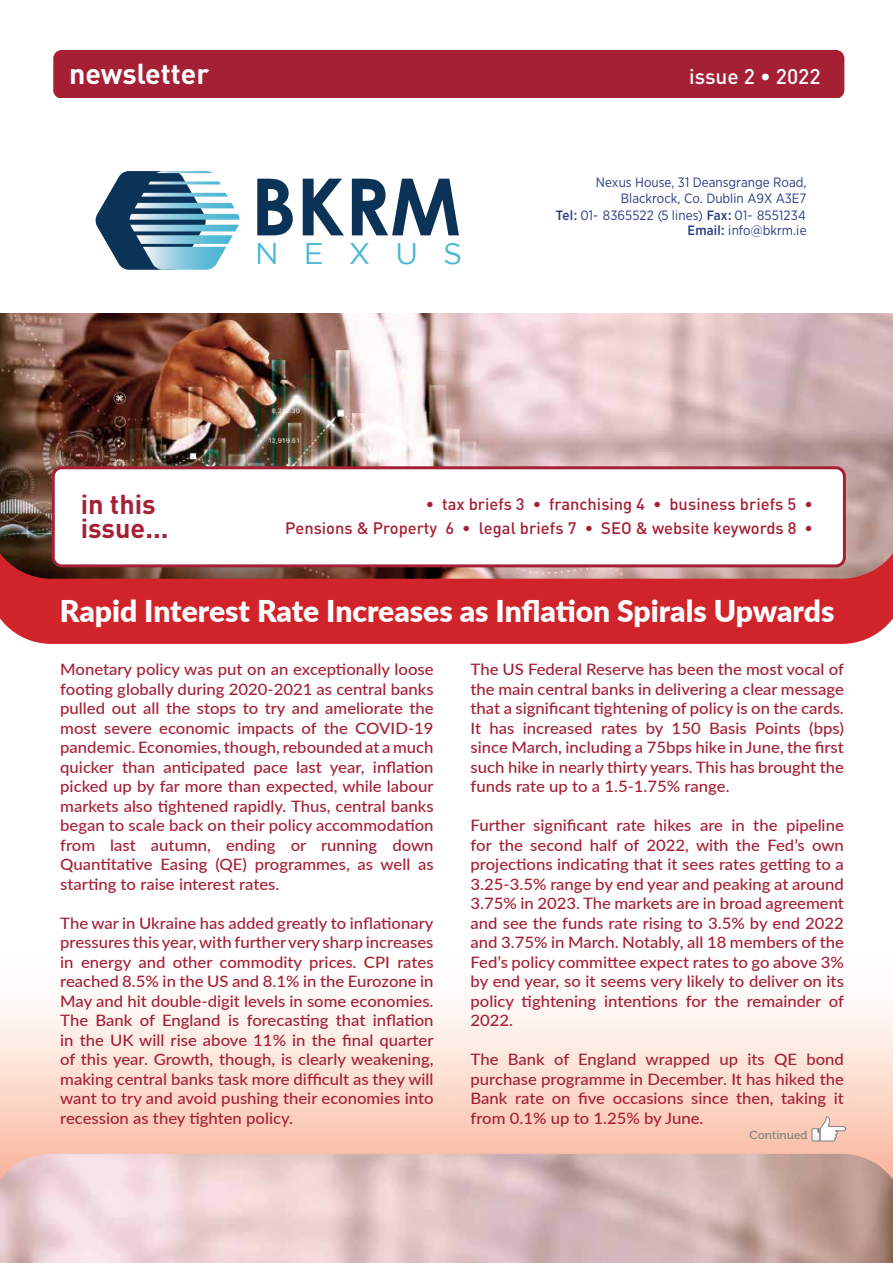
<style>
.page{position:relative;width:893px;height:1263px;background:#fff}
.page>*{position:absolute;margin:0;border:0;box-sizing:border-box;transform-origin:0 0}
.t1{font:700 79.05px "Century Gothic";color:#0b3358}
.t2{font:900 30px "Lato";color:#fff}
.t3{font:29.85px "Gotham";letter-spacing:.84em;color:#49b8d4}
.t4{font:700 28.5px "DIN";color:#fff}
.t5{font:700 27px/24px "DIN";color:#a62035}
.t6{font:500 21px "DIN";color:#fff}
.t7{font:500 16.5px/24px "DIN";color:#a62035;text-align:right}
.t8{font:500 15.75px/19.5px "Lato";color:#a62035;text-align:justify;scale:1.06 1}
.t9{font:13.5px/16.4px "Gotham Narrow";color:#2a3b86;text-align:right}
.t10{font:11.7px "Museo 500";color:#808180}
.s1{font-weight:500}
</style>
<div class="page">
<div style="left:53px;top:50px;width:791px;height:49px;background:#a62035;border-radius:9px"></div>
<div style="left:0;top:579px;width:893px;height:65px;background:#d1232a"></div>
<svg style="left:0;top:1003px;width:893px;height:151px;background:#fcddd1"></svg>
<img style="left:0;top:313px;width:893px;height:266px">
<img style="left:0;top:1154px;width:893px;height:109px">
<div style="left:53px;top:468px;width:791px;height:98px;background:#fff;border-radius:9px"></div>
<div style="left:52px;top:466px;width:794px;height:101px;border:3px solid #a62035;border-radius:9px"></div>
<svg style="left:812px;top:1116px;width:34px;height:25px"></svg>
<div style="left:812px;top:1129px;width:8px;height:12px;border:1px solid #808180"></div>
<div style="left:0;top:98px;width:893px;height:215px;background:#fff"></div>
<svg style="left:95px;top:171px;width:145px;height:99px"></svg>
<h3 class="t4" style="left:69px;top:54px;width:142px">newsletter</h3>
<h3 class="t6" style="left:689px;top:62px;width:133px">issue 2 • 2022</h3>
<h1 class="t1" style="left:251px;top:157px;width:212px">BKRM</h1>
<h3 class="t3" style="left:255px;top:237px;width:208px">NEXUS</h3>
<p class="t9" style="left:556px;top:174px;width:252px">Nexus House, 31 Deansgrange Road,<br>Blackrock, Co. Dublin A9X A3E7<br><span class="s1">Tel:</span> 01- 8365522 (5 lines) <span class="s1">Fax:</span> 01- 8551234</p>
<p class="t9" style="left:688px;top:222px;width:120px"><span class="s1">Email:</span> info@bkrm.ie</p>
<h3 class="t5" style="left:81px;top:491px;width:89px">in this issue...</h3>
<p class="t7" style="left:285px;top:491px;width:529px">• tax briefs 3 • franchising 4 • business briefs 5 •<br>Pensions &amp; Property 6 • legal briefs 7 • SEO &amp; website keywords 8 •</p>
<h2 class="t2" style="left:60px;top:589px;width:776px">Rapid Interest Rate Increases as Inflation Spirals Upwards</h2>
<p class="t8" style="left:60px;top:659px;width:354px">Monetary policy was put on an exceptionally loose footing globally during 2020-2021 as central banks pulled out all the stops to try and ameliorate the most severe economic impacts of the COVID-19 pandemic. Economies, though, rebounded at a much quicker than anticipated pace last year, inflation picked up by far more than expected, while labour markets also tightened rapidly. Thus, central banks began to scale back on their policy accommodation from last autumn, ending or running down Quantitative Easing (QE) programmes, as well as starting to raise interest rates.</p>
<p class="t8" style="left:60px;top:912px;width:354px">The war in Ukraine has added greatly to inflationary pressures this year, with further very sharp increases in energy and other commodity prices. CPI rates reached 8.5% in the US and 8.1% in the Eurozone in May and hit double-digit levels in some economies.<br>The Bank of England is forecasting that inflation in the UK will rise above 11% in the final quarter of this year. Growth, though, is clearly weakening, making central banks task more difficult as they will want to try and avoid pushing their economies into recession as they tighten policy.</p>
<p class="t8" style="left:471px;top:659px;width:354px">The US Federal Reserve has been the most vocal of the main central banks in delivering a clear message that a significant tightening of policy is on the cards.<br>It has increased rates by 150 Basis Points (bps) since March, including a 75bps hike in June, the first such hike in nearly thirty years. This has brought the funds rate up to a 1.5-1.75% range.</p>
<p class="t8" style="left:471px;top:815px;width:354px">Further significant rate hikes are in the pipeline for the second half of 2022, with the Fed’s own projections indicating that it sees rates getting to a 3.25-3.5% range by end year and peaking at around 3.75% in 2023. The markets are in broad agreement and see the funds rate rising to 3.5% by end 2022 and 3.75% in March. Notably, all 18 members of the Fed’s policy committee expect rates to go above 3% by end year, so it seems very likely to deliver on its policy tightening intentions for the remainder of 2022.</p>
<p class="t8" style="left:471px;top:1049px;width:354px">The Bank of England wrapped up its QE bond purchase programme in December. It has hiked the Bank rate on five occasions since then, taking it from 0.1% up to 1.25% by June.</p>
<p class="t10" style="left:749px;top:1129px;width:60px">Continued</p>
</div>
